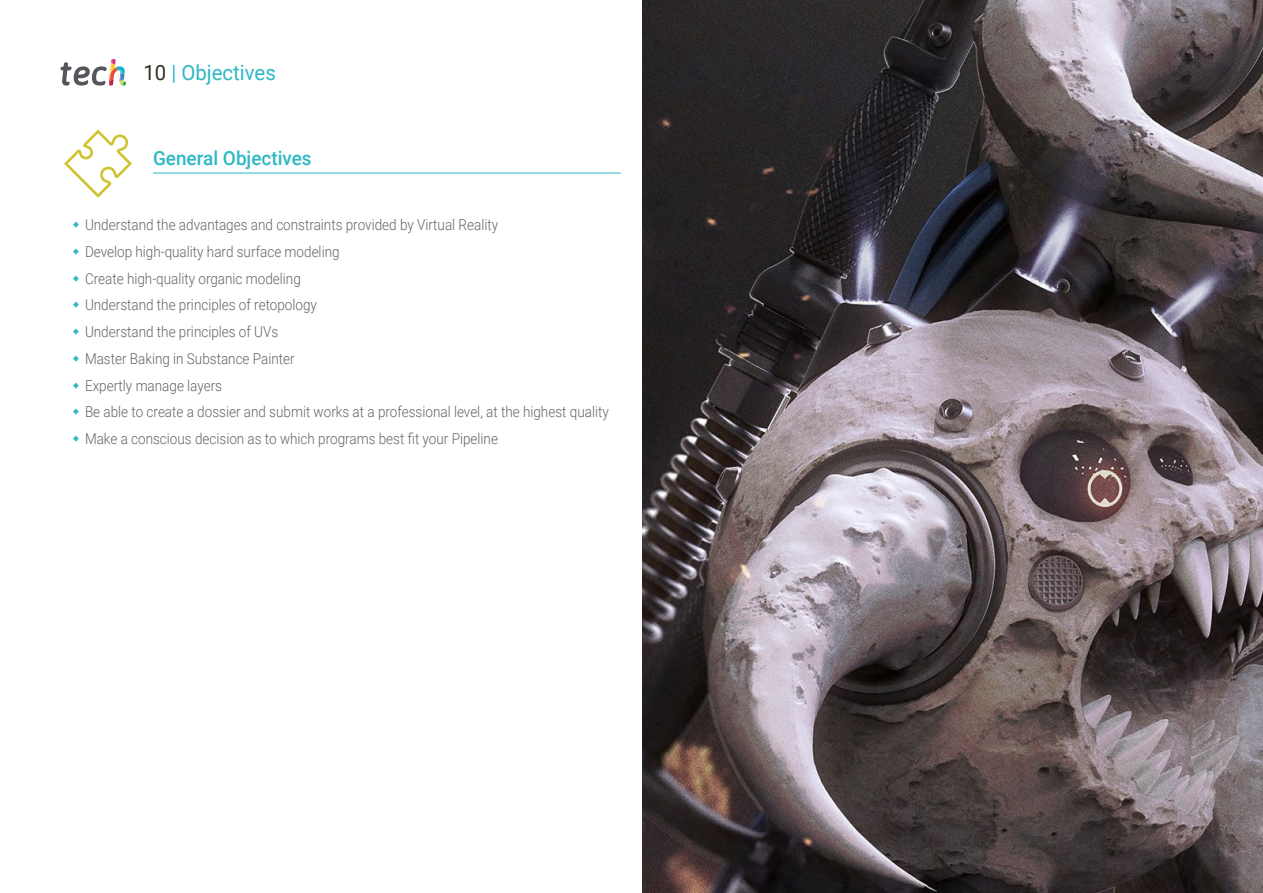
<style>
.page{position:relative;width:1263px;height:893px;background:#fff}
.page>*{position:absolute;margin:0;border:0;box-sizing:border-box;transform-origin:0 0}
.t1{font:21px "Roboto";color:#2db8c5}
.t2{font:500 19.5px "Roboto";color:#2db8c5}
.t3{font:300 15px/26.7px "Roboto";color:#61646a;scale:.9 1}
.s1{color:#312e20}
</style>
<div class="page">
<svg style="left:61px;top:59px;width:65px;height:27px"></svg>
<hr style="left:153px;top:173px;width:468px;height:1px;background:#2db8c5">
<svg style="left:64px;top:129px;width:68px;height:69px"></svg>
<img style="left:642px;top:0;width:621px;height:893px">
<h1 class="t1" style="left:144px;top:57px;width:134px"><span class="s1">10</span> | Objectives</h1>
<h2 class="t2" style="left:153px;top:144px;width:160px">General Objectives</h2>
<p class="t3" style="left:85px;top:211px;width:583px">Understand the advantages and constraints provided by Virtual Reality<br>Develop high-quality hard surface modeling<br>Create high-quality organic modeling<br>Understand the principles of retopology<br>Understand the principles of UVs<br>Master Baking in Substance Painter<br>Expertly manage layers<br>Be able to create a dossier and submit works at a professional level, at the highest quality Make a conscious decision as to which programs best fit your Pipeline</p>
</div>
